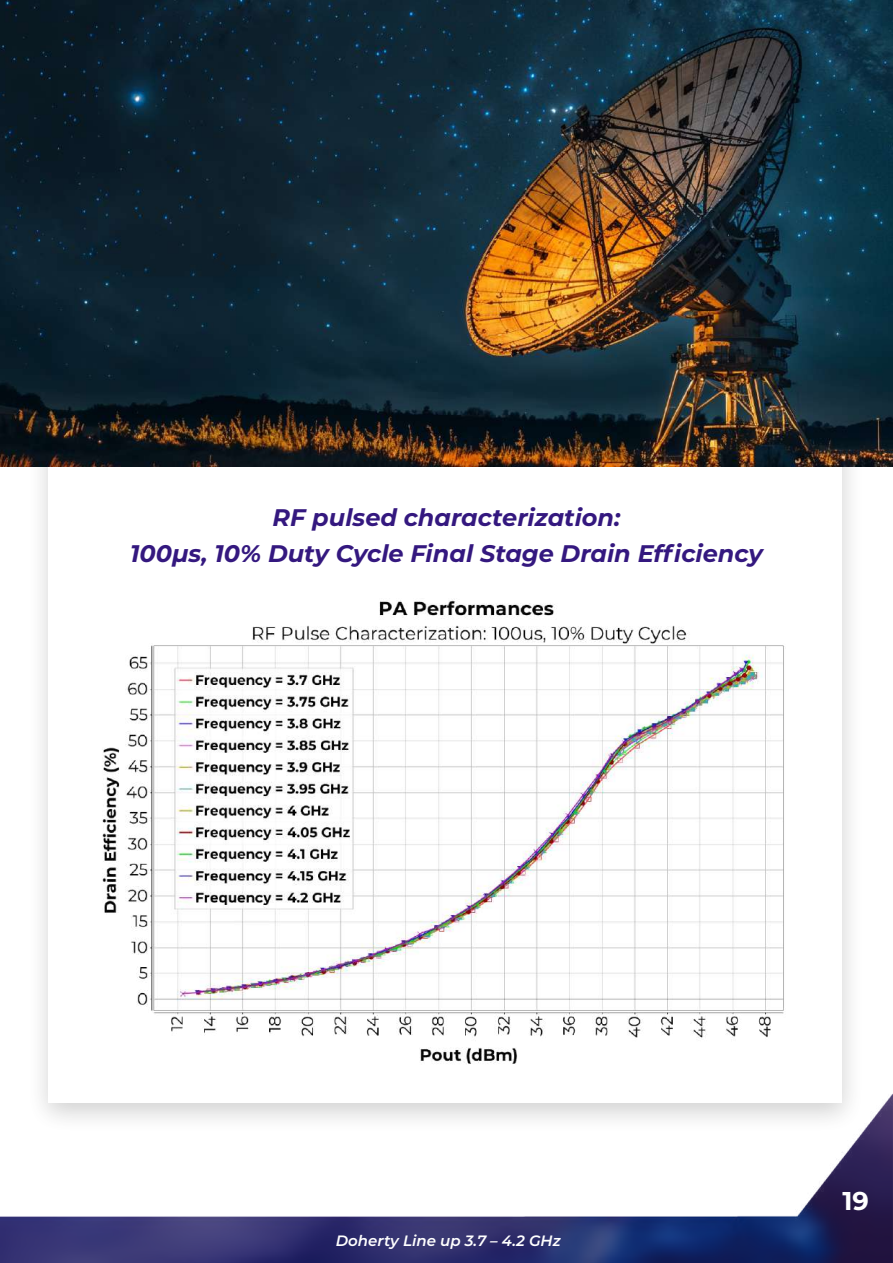
<style>
.page{position:relative;width:893px;height:1263px;background:#fff}
.page>*{position:absolute;margin:0;border:0;box-sizing:border-box;transform-origin:0 0}
.t1{font:700 25.8px "Montserrat";color:#fff}
.t2{font:italic 700 24px/36px "Montserrat";color:#34187f;text-align:center}
.t3{font:italic 600 15px "Montserrat";color:#fff}
</style>
<div class="page">
<hr style="left:0;top:413px;width:1px;height:353px;background:#34187f">
<div style="left:24px;top:381px;width:842px;height:754px;background:#000;opacity:.25"></div>
<div style="left:49px;top:396px;width:793px;height:706px;background:#fff"></div>
<img style="left:102px;top:599px;width:682px;height:465px">
<img style="left:0;top:0;width:884px;height:466px">
<img style="left:0;top:1090px;width:893px;height:173px">
<p class="t2" style="left:130px;top:498px;width:634px">RF pulsed characterization:<br>100μs, 10% Duty Cycle Final Stage Drain Efficiency</p>
<p class="t3" style="left:336px;top:1230px;width:226px">Doherty Line up 3.7 – 4.2 GHz</p>
<p class="t1" style="left:842px;top:1183px;width:28px">19</p>
</div>
